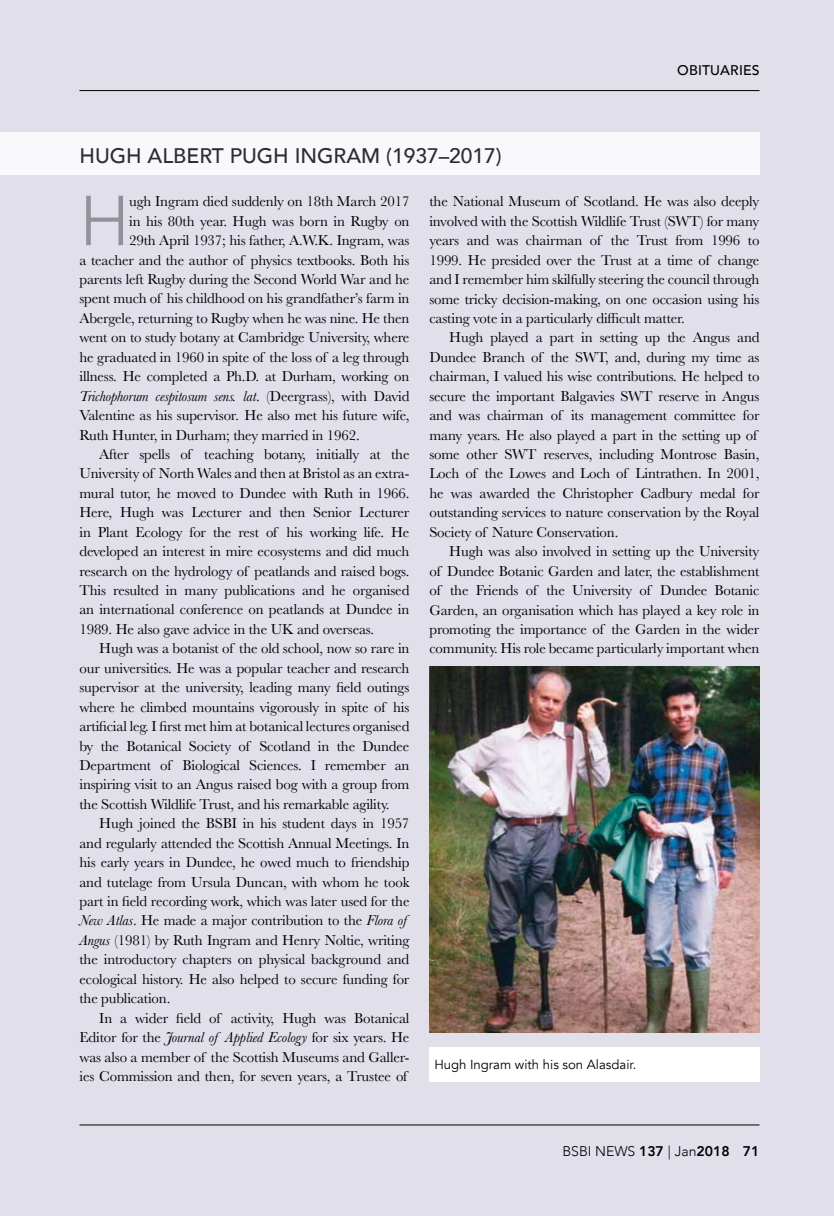
<style>
.page{position:relative;width:834px;height:1216px;background:#fff}
.page>*{position:absolute;margin:0;border:0;box-sizing:border-box;transform-origin:0 0}
.t1{font:300 69.83px "Avenir";color:#929199}
.t2{font:500 21px "Avenir";color:#000}
.t3{font:14.88px/19.4px "Baskerville";letter-spacing:-.01em;color:#000;text-align:justify}
.t4{font:italic 14.88px "Baskerville";letter-spacing:-.01em;color:#000}
.t5{font:300 14px "Avenir";color:#000}
.t6{font:500 14px "Avenir";letter-spacing:.01em;color:#000}
.t7{font:13.12px "Avenir";color:#000}
.s1{font-style:normal}
.s2{font-style:italic}
.s3{font-weight:800}
</style>
<div class="page">
<div style="left:0;top:0;width:833px;height:1215px;background:#e1e0ea"></div>
<hr style="left:79px;top:1124px;width:680px;height:1px;background:#000">
<hr style="left:79px;top:90px;width:680px;height:1px;background:#000">
<div style="left:0;top:133px;width:759px;height:42px;background:#f9f8fa"></div>
<img style="left:429px;top:666px;width:330px;height:366px">
<div style="left:429px;top:1047px;width:330px;height:34px;background:#fff"></div>
<h2 class="t2" style="left:79px;top:137px;width:424px">HUGH ALBERT PUGH INGRAM (1937–2017)</h2>
<p class="t6" style="left:677px;top:58px;width:84px">OBITUARIES</p>
<h1 class="t1" style="left:79px;top:180px;width:52px">H</h1>
<p class="t3" style="left:129px;top:192px;width:282px">ugh Ingram died suddenly on 18th March 2017</p>
<p class="t3" style="left:129px;top:211px;width:282px">in his 80th year. Hugh was born in Rugby on</p>
<p class="t3" style="left:129px;top:231px;width:282px">29th April 1937; his father, A.W.K. Ingram, was</p>
<p class="t3" style="left:79px;top:250px;width:331px">a teacher and the author of physics textbooks. Both his</p>
<p class="t3" style="left:79px;top:270px;width:331px">parents left Rugby during the Second World War and he</p>
<p class="t3" style="left:79px;top:289px;width:331px">spent much of his childhood on his grandfather’s farm in</p>
<p class="t3" style="left:79px;top:308px;width:331px">Abergele, returning to Rugby when he was nine. He then</p>
<p class="t3" style="left:79px;top:328px;width:331px">went on to study botany at Cambridge University, where</p>
<p class="t3" style="left:79px;top:347px;width:331px">he graduated in 1960 in spite of the loss of a leg through</p>
<p class="t3" style="left:79px;top:367px;width:331px">illness. He completed a Ph.D. at Durham, working on</p>
<p class="t4" style="left:79px;top:386px;width:331px">Trichophorum cespitosum sens. lat<span class="s1">. (Deergrass), with David</span></p>
<p class="t3" style="left:79px;top:406px;width:331px">Valentine as his supervisor<span class="s2">.</span> He also met his future wife,</p>
<p class="t3" style="left:79px;top:425px;width:282px">Ruth Hunter, in Durham; they married in 1962.</p>
<p class="t3" style="left:99px;top:444px;width:312px">After spells of teaching botany, initially at the</p>
<p class="t3" style="left:79px;top:464px;width:331px">University of North Wales and then at Bristol as an extra-</p>
<p class="t3" style="left:79px;top:483px;width:331px">mural tutor, he moved to Dundee with Ruth in 1966.</p>
<p class="t3" style="left:79px;top:503px;width:331px">Here, Hugh was Lecturer and then Senior Lecturer</p>
<p class="t3" style="left:79px;top:522px;width:331px">in Plant Ecology for the rest of his working life. He</p>
<p class="t3" style="left:79px;top:542px;width:331px">developed an interest in mire ecosystems and did much</p>
<p class="t3" style="left:79px;top:561px;width:331px">research on the hydrology of peatlands and raised bogs.</p>
<p class="t3" style="left:79px;top:580px;width:331px">This resulted in many publications and he organised</p>
<p class="t3" style="left:79px;top:600px;width:331px">an international conference on peatlands at Dundee in</p>
<p class="t3" style="left:79px;top:619px;width:296px">1989. He also gave advice in the UK and overseas.</p>
<p class="t3" style="left:99px;top:639px;width:312px">Hugh was a botanist of the old school, now so rare in</p>
<p class="t3" style="left:79px;top:658px;width:331px">our universities. He was a popular teacher and research</p>
<p class="t3" style="left:79px;top:678px;width:331px">supervisor at the university, leading many field outings</p>
<p class="t3" style="left:79px;top:697px;width:331px">where he climbed mountains vigorously in spite of his</p>
<p class="t3" style="left:79px;top:716px;width:331px">artificial leg. I first met him at botanical lectures organised</p>
<p class="t3" style="left:79px;top:736px;width:331px">by the Botanical Society of Scotland in the Dundee</p>
<p class="t3" style="left:79px;top:755px;width:331px">Department of Biological Sciences. I remember an</p>
<p class="t3" style="left:79px;top:775px;width:331px">inspiring visit to an Angus raised bog with a group from</p>
<p class="t3" style="left:79px;top:794px;width:311px">the Scottish Wildlife Trust, and his remarkable agility.</p>
<p class="t3" style="left:99px;top:814px;width:311px">Hugh joined the BSBI in his student days in 1957</p>
<p class="t3" style="left:79px;top:833px;width:331px">and regularly attended the Scottish Annual Meetings. In</p>
<p class="t3" style="left:79px;top:852px;width:331px">his early years in Dundee, he owed much to friendship</p>
<p class="t3" style="left:79px;top:872px;width:331px">and tutelage from Ursula Duncan, with whom he took</p>
<p class="t3" style="left:79px;top:891px;width:331px">part in field recording work, which was later used for the</p>
<p class="t3" style="left:79px;top:911px;width:329px"><span class="s2">New Atlas</span>. He made a major contribution to the <span class="s2">Flora of</span></p>
<p class="t3" style="left:79px;top:930px;width:331px"><span class="s2">Angus</span> (1981) by Ruth Ingram and Henry Noltie, writing</p>
<p class="t3" style="left:79px;top:950px;width:331px">the introductory chapters on physical background and</p>
<p class="t3" style="left:79px;top:969px;width:331px">ecological history. He also helped to secure funding for</p>
<p class="t3" style="left:79px;top:988px;width:92px">the publication.</p>
<p class="t3" style="left:99px;top:1008px;width:311px">In a wider field of activity, Hugh was Botanical</p>
<p class="t3" style="left:79px;top:1027px;width:331px">Editor for the <span class="s2">Journal of Applied Ecology</span> for six years. He</p>
<p class="t3" style="left:79px;top:1047px;width:331px">was also a member of the Scottish Museums and Galler-</p>
<p class="t3" style="left:79px;top:1066px;width:329px">ies Commission and then, for seven years, a Trustee of</p>
<p class="t3" style="left:429px;top:192px;width:331px">the National Museum of Scotland. He was also deeply involved with the Scottish Wildlife Trust (SWT) for many years and was chairman of the Trust from 1996 to 1999. He presided over the Trust at a time of change and I remember him skilfully steering the council through some tricky decision-making, on one occasion using his casting vote in a particularly difficult matter.</p>
<p class="t3" style="left:429px;top:328px;width:331px;text-align:left;text-indent:20px">Hugh played a part in setting up the Angus and Dundee Branch of the SWT, and, during my time as chairman, I valued his wise contributions. He helped to secure the important Balgavies SWT reserve in Angus and was chairman of its management committee for many years. He also played a part in the setting up of some other SWT reserves, including Montrose Basin, Loch of the Lowes and Loch of Lintrathen. In 2001, he was awarded the Christopher Cadbury medal for outstanding services to nature conservation by the Royal Society of Nature Conservation.</p>
<p class="t3" style="left:429px;top:542px;width:331px;text-indent:20px">Hugh was also involved in setting up the University of Dundee Botanic Garden and later, the establishment of the Friends of the University of Dundee Botanic Garden, an organisation which has played a key role in promoting the importance of the Garden in the wider community. His role became particularly important when</p>
<p class="t7" style="left:434px;top:1057px;width:203px">Hugh Ingram with his son Alasdair.</p>
<p class="t5" style="left:562px;top:1142px;width:198px">BSBI NEWS <span class="s3">137</span> | Jan<span class="s3">2018 71</span></p>
</div>
